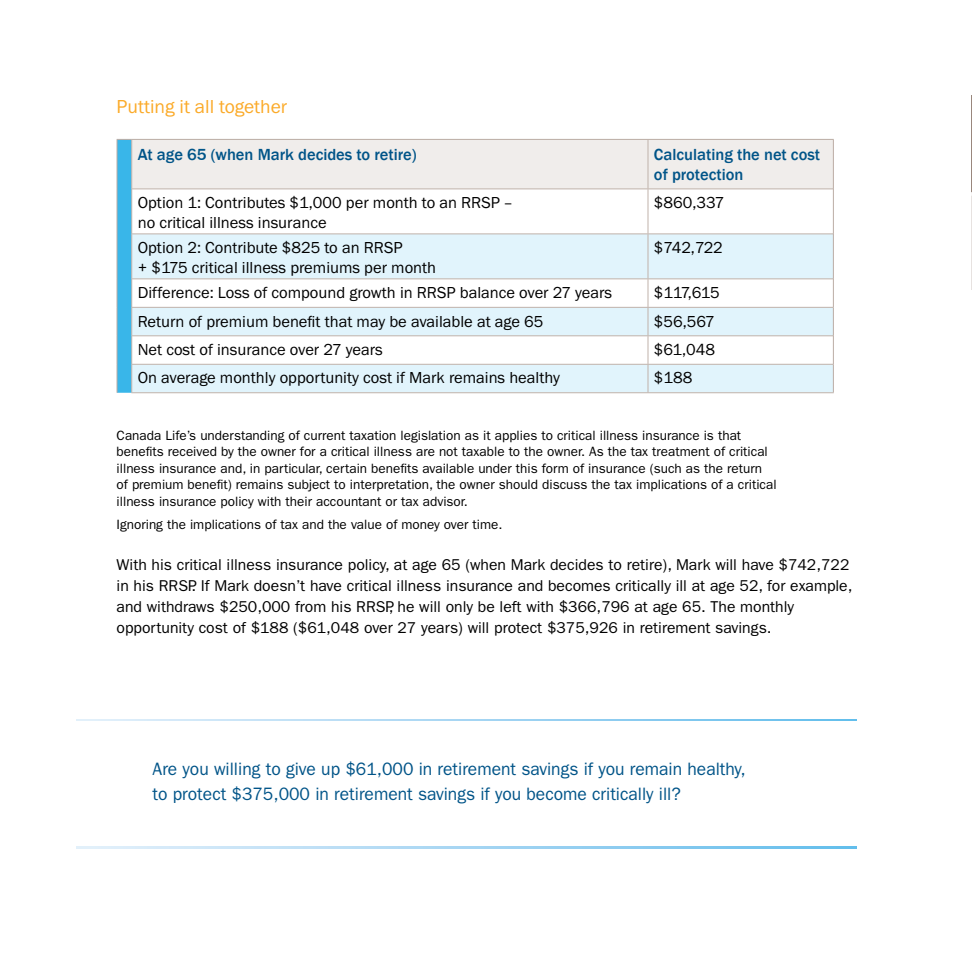
<style>
.page{position:relative;width:972px;height:972px;background:#fff}
.page>*{position:absolute;margin:0;border:0;box-sizing:border-box;transform-origin:0 0}
.t1{font:19.5px "Franklin Got ITC";color:#fbaa29}
.t2{font:18px/25.5px "ITC Franklin Gothic Std";color:#005488}
.t3{font:16.5px/19.8px "Franklin Got ITC";color:#000}
.t4{font:500 16.5px/19.8px "Franklin Gothic";color:#005488}
.t5{font:15.75px/21px "ITC Franklin Gothic Std";color:#000}
.t6{font:13.5px/16.5px "ITC Franklin Gothic Std";color:#000}
</style>
<div class="page">
<svg style="left:117px;top:139px;width:717px;height:254px"></svg>
<hr style="left:131px;top:392px;width:517px;height:1px;background:#c0b2aa">
<hr style="left:648px;top:392px;width:186px;height:1px;background:#c0b2aa">
<svg style="left:76px;top:719px;width:781px;height:2px;background:#a5d6f2"></svg>
<svg style="left:76px;top:847px;width:781px;height:1px"></svg>
<hr style="left:971px;top:96px;width:1px;height:97px;background:#99877d">
<hr style="left:971px;top:193px;width:1px;height:97px;background:#e7e2e0">
<h1 class="t1" style="left:117px;top:95px;width:172px">Putting it all together</h1>
<p class="t4" style="left:138px;top:145px;width:281px">At age 65 (when Mark decides to retire)</p>
<p class="t4" style="left:654px;top:145px;width:168px">Calculating the net cost of protection</p>
<p class="t3" style="left:138px;top:192px;width:376px">Option 1: Contributes $1,000 per month to an RRSP – no critical illness insurance</p>
<p class="t3" style="left:654px;top:192px;width:72px">$860,337</p>
<p class="t3" style="left:138px;top:237px;width:300px">Option 2: Contribute $825 to an RRSP<br>+ $175 critical illness premiums per month</p>
<p class="t3" style="left:654px;top:237px;width:70px">$742,722</p>
<p class="t3" style="left:138px;top:282px;width:476px">Difference: Loss of compound growth in RRSP balance over 27 years</p>
<p class="t3" style="left:654px;top:282px;width:67px">$117,615</p>
<p class="t3" style="left:138px;top:311px;width:407px">Return of premium benefit that may be available at age 65</p>
<p class="t3" style="left:654px;top:311px;width:62px">$56,567</p>
<p class="t3" style="left:138px;top:339px;width:247px">N et cost of insurance over 27 years</p>
<p class="t3" style="left:654px;top:339px;width:63px">$61,048</p>
<p class="t3" style="left:138px;top:368px;width:424px">On average monthly opportunity cost if M ark remains healthy</p>
<p class="t3" style="left:654px;top:368px;width:40px">$188</p>
<p class="t6" style="left:117px;top:427px;width:661px">Canada Life’s understanding of current taxation legislation as it applies to critical illness insurance is that benefits received by the owner for a critical illness are not taxable to the owner. As the tax treatment of critical illness insurance and, in particular, certain benefits available under this form of insurance (such as the return of premium benefit) remains subject to interpretation, the owner should discuss the tax implications of a critical illness insurance policy with their accountant or tax advisor.</p>
<p class="t6" style="left:117px;top:516px;width:387px">Ignoring the implications of tax and the value of money over time.</p>
<p class="t5" style="left:117px;top:554px;width:737px">With his critical illness insurance policy, at age 65 (when Mark decides to retire), Mark will have $742,722 in his RRSP. If Mark doesn’t have critical illness insurance and becomes critically ill at age 52, for example, and withdraws $250,000 from his RRSP, he will only be left with $366,796 at age 65. The monthly opportunity cost of $188 ($61,048 over 27 years) will protect $375,926 in retirement savings.</p>
<h2 class="t2" style="left:153px;top:756px;width:595px">Are you willing to give up $61,000 in retirement savings if you remain healthy, to protect $375,000 in retirement savings if you become critically ill?</h2>
</div>
